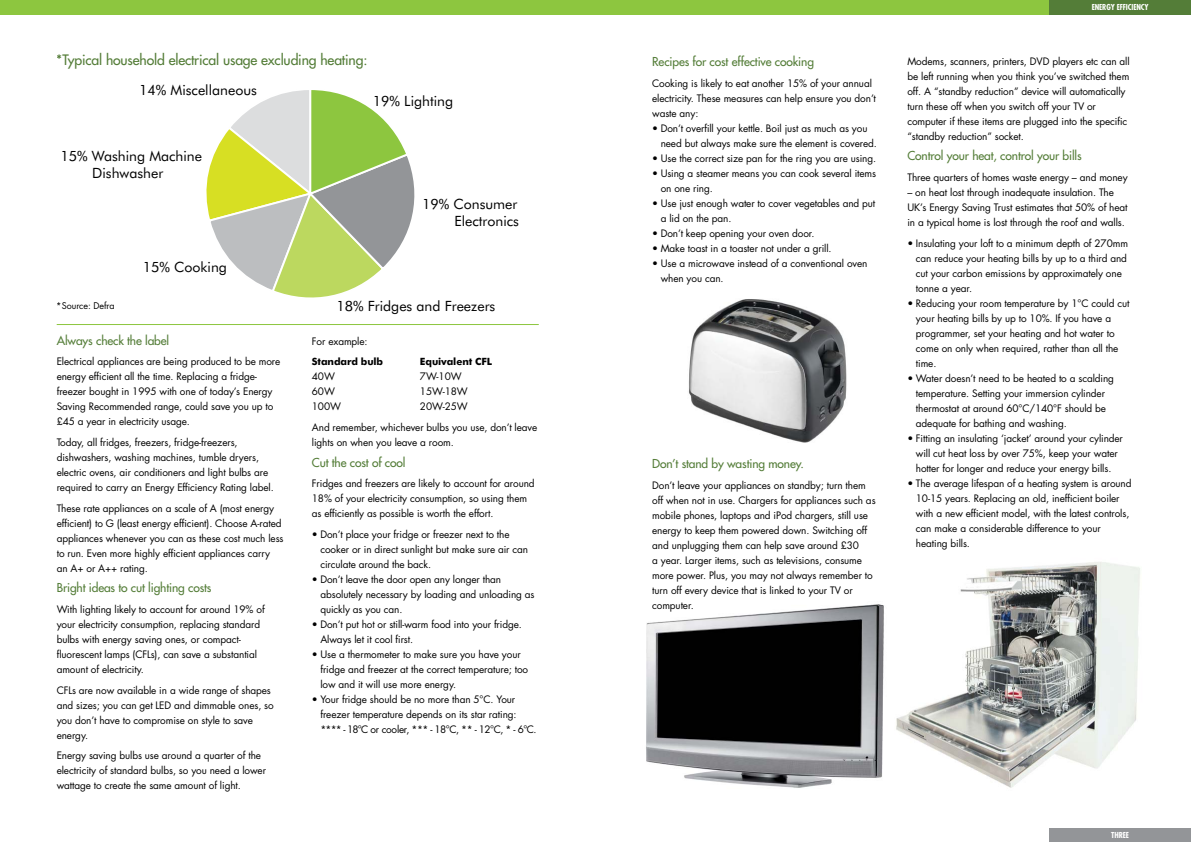
<style>
.page{position:relative;width:1191px;height:842px;background:#fff}
.page>*{position:absolute;margin:0;border:0;box-sizing:border-box;transform-origin:0 0}
.t1{font:14.2px/17px "Futura BT";color:#000;text-align:right}
.t2{font:14px "Futura";letter-spacing:-.01em;color:#547d38}
.t3{font:12px "Futura";letter-spacing:-.01em;color:#547d38}
.t4{font:10px/15px "Futura";letter-spacing:-.01em;color:#000}
.t5{font:700 10px "Futura BT";letter-spacing:-.01em;color:#000}
.t6{font:9px "Futura";letter-spacing:-.01em;color:#000}
.t7{font:700 condensed 8px "Futura";letter-spacing:-.01em;color:#fff}
</style>
<div class="page">
<div style="left:1049px;top:828px;width:142px;height:14px;background:#939598"></div>
<div style="left:595px;top:0;width:596px;height:14px;background:#8dc63f"></div>
<div style="left:0;top:0;width:595px;height:14px;background:#8dc63f"></div>
<div style="left:1049px;top:0;width:142px;height:14px;background:#547d38"></div>
<svg style="left:206px;top:90px;width:209px;height:208px"></svg>
<img style="left:646px;top:604px;width:238px;height:184px">
<img style="left:896px;top:562px;width:244px;height:226px">
<hr style="left:57px;top:324px;width:482px;height:1px;background:#8dc63f">
<img style="left:689px;top:299px;width:158px;height:144px">
<h2 class="t2" style="left:57px;top:51px;width:312px">*Typical household electrical usage excluding heating:</h2>
<h1 class="t1" style="left:139px;top:81px;width:119px">14% Miscellaneous</h1>
<h1 class="t1" style="left:373px;top:93px;width:82px">19% Lighting</h1>
<h1 class="t1" style="left:60px;top:147px;width:143px;text-align:center">15% Washing Machine<br>Dishwasher</h1>
<h1 class="t1" style="left:143px;top:258px;width:86px">15% Cooking</h1>
<h1 class="t1" style="left:422px;top:195px;width:98px">19% Consumer<br>Electronics</h1>
<p class="t6" style="left:57px;top:300px;width:59px">*Source: Defra</p>
<p class="t3" style="left:57px;top:332px;width:114px">Always check the label</p>
<p class="t4" style="left:57px;top:354px;width:225px">Electrical appliances are being produced to be more energy efficient all the time. Replacing a fridge&shy;freezer bought in 1995 with one of today’s Energy Saving Recommended range, could save you up to £45 a year in electricity usage.</p>
<p class="t4" style="left:57px;top:434px;width:219px">Today, all fridges, freezers, fridge-freezers, dishwashers, washing machines, tumble dryers, electric ovens, air conditioners and light bulbs are required to carry an Energy Efficiency Rating label.</p>
<p class="t4" style="left:57px;top:500px;width:228px">These rate appliances on a scale of A (most energy efficient) to G (least energy efficient). Choose A-rated appliances whenever you can as these cost much less to run. Even more highly efficient appliances carry<br>an A+ or A++ rating.</p>
<p class="t3" style="left:57px;top:580px;width:156px">Bright ideas to cut lighting costs</p>
<p class="t4" style="left:57px;top:601px;width:209px">With lighting likely to account for around 19% of your electricity consumption, replacing standard bulbs with energy saving ones, or compact&shy;fluorescent lamps (CFLs), can save a substantial amount of electricity.</p>
<p class="t4" style="left:57px;top:682px;width:219px">CFLs are now available in a wide range of shapes and sizes; you can get LED and dimmable ones, so you don’t have to compromise on style to save energy.</p>
<p class="t4" style="left:57px;top:748px;width:211px">Energy saving bulbs use around a quarter of the electricity of standard bulbs, so you need a lower wattage to create the same amount of light.</p>
<h1 class="t1" style="left:336px;top:298px;width:160px">18% Fridges and Freezers</h1>
<p class="t4" style="left:312px;top:333px;width:57px">For example:</p>
<p class="t5" style="left:312px;top:356px;width:73px">Standard bulb</p>
<p class="t5" style="left:420px;top:356px;width:74px">Equivalent CFL</p>
<p class="t4" style="left:312px;top:369px;width:25px">40W</p>
<p class="t4" style="left:420px;top:369px;width:43px">7W-10W</p>
<p class="t4" style="left:312px;top:384px;width:25px">60W</p>
<p class="t4" style="left:420px;top:384px;width:49px">15W-18W</p>
<p class="t4" style="left:312px;top:399px;width:31px">100W</p>
<p class="t4" style="left:312px;top:396px;width:227px;line-height:20.7px;text-indent:108px">20W-25W<br>And remember, whichever bulbs you use, don’t leave</p>
<p class="t4" style="left:312px;top:435px;width:143px">lights on when you leave a room.</p>
<p class="t3" style="left:312px;top:454px;width:95px">Cut the cost of cool</p>
<p class="t4" style="left:312px;top:476px;width:224px">Fridges and freezers are likely to account for around<br>18% of your electricity consumption, so using them as efficiently as possible is worth the effort.</p>
<p class="t4" style="left:320px;top:527px;width:209px;text-indent:-8px">• Don’t place your fridge or freezer next to the cooker or in direct sunlight but make sure air can circulate around the back.</p>
<p class="t4" style="left:320px;top:572px;width:216px;text-indent:-8px">• Don’t leave the door open any longer than absolutely necessary by loading and unloading as quickly as you can.</p>
<p class="t4" style="left:320px;top:617px;width:203px;text-indent:-8px">• Don’t put hot or still-warm food into your fridge.<br>Always let it cool first.</p>
<p class="t4" style="left:320px;top:647px;width:209px;text-indent:-8px">• Use a thermometer to make sure you have your fridge and freezer at the correct temperature; too low and it will use more energy.</p>
<p class="t4" style="left:320px;top:692px;width:218px;text-indent:-8px">• Your fridge should be no more than 5°C. Your freezer temperature depends on its star rating: **** - 18°C or cooler, *** - 18°C, ** - 12°C, * - 6°C.</p>
<p class="t3" style="left:652px;top:54px;width:163px">Recipes for cost effective cooking</p>
<p class="t4" style="left:652px;top:76px;width:225px">Cooking is likely to eat another 15% of your annual electricity. These measures can help ensure you don’t waste any:</p>
<p class="t4" style="left:660px;top:121px;width:218px;text-indent:-8px">• Don’t overfill your kettle. Boil just as much as you need but always make sure the element is covered.</p>
<p class="t4" style="left:652px;top:151px;width:225px">• Use the correct size pan for the ring you are using.</p>
<p class="t4" style="left:660px;top:166px;width:217px;text-indent:-8px">• Using a steamer means you can cook several items on one ring.</p>
<p class="t4" style="left:660px;top:196px;width:216px;text-indent:-8px">• Use just enough water to cover vegetables and put a lid on the pan.</p>
<p class="t4" style="left:652px;top:226px;width:164px">• Don’t keep opening your oven door.</p>
<p class="t4" style="left:652px;top:241px;width:181px">• Make toast in a toaster not under a grill.</p>
<p class="t4" style="left:660px;top:256px;width:208px;text-indent:-8px">• Use a microwave instead of a conventional oven when you can.</p>
<p class="t3" style="left:652px;top:456px;width:153px">Don’t stand by wasting money.</p>
<p class="t4" style="left:652px;top:477px;width:225px">Don’t leave your appliances on standby; turn them off when not in use. Chargers for appliances such as mobile phones, laptops and iPod chargers, still use energy to keep them powered down. Switching off and unplugging them can help save around £30<br>a year. Larger items, such as televisions, consume more power. Plus, you may not always remember to turn off every device that is linked to your TV or computer.</p>
<p class="t7" style="left:1091px;top:2px;width:58px">ENERGY EFFICIENCY</p>
<p class="t4" style="left:907px;top:53px;width:224px">Modems, scanners, printers, DVD players etc can all be left running when you think you’ve switched them off. A “standby reduction” device will automatically turn these off when you switch off your TV or computer if these items are plugged into the specific “standby reduction” socket.</p>
<p class="t3" style="left:907px;top:148px;width:176px">Control your heat, control your bills</p>
<p class="t4" style="left:907px;top:170px;width:222px">Three quarters of homes waste energy – and money</p>
<p class="t4" style="left:907px;top:185px;width:222px">– on heat lost through inadequate insulation. The<br>UK’s Energy Saving Trust estimates that 50% of heat in a typical home is lost through the roof and walls.</p>
<p class="t4" style="left:916px;top:235px;width:214px;text-indent:-8px">• Insulating your loft to a minimum depth of 270mm can reduce your heating bills by up to a third and cut your carbon emissions by approximately one tonne a year.</p>
<p class="t4" style="left:916px;top:295px;width:215px;text-indent:-8px">• Reducing your room temperature by 1°C could cut your heating bills by up to 10%. If you have a programmer, set your heating and hot water to come on only when required, rather than all the time.</p>
<p class="t4" style="left:916px;top:370px;width:200px;text-indent:-8px">• Water doesn’t need to be heated to a scalding temperature. Setting your immersion cylinder thermostat at around 60°C/140°F should be adequate for bathing and washing.</p>
<p class="t4" style="left:907px;top:430px;width:217px;text-align:center">• Fitting an insulating ‘jacket’ around your cylinder will cut heat loss by over 75%, keep your water hotter for longer and reduce your energy bills.</p>
<p class="t4" style="left:916px;top:475px;width:217px;text-indent:-8px">• The average lifespan of a heating system is around 10-15 years. Replacing an old, inefficient boiler with a new efficient model, with the latest controls, can make a considerable difference to your heating bills.</p>
<p class="t7" style="left:1111px;top:830px;width:19px">THREE</p>
</div>
